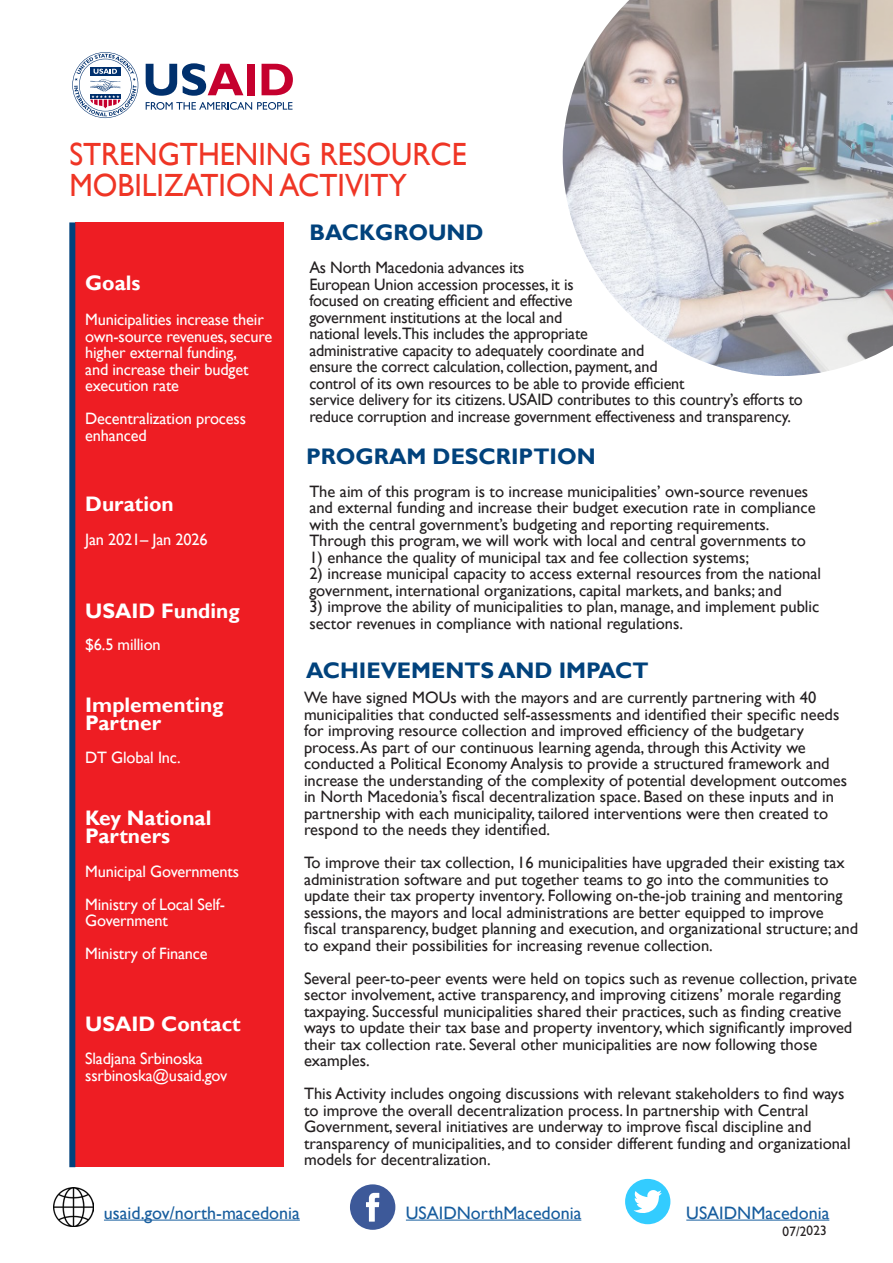
<style>
.page{position:relative;width:893px;height:1263px;background:#fff}
.page>*{position:absolute;margin:0;border:0;box-sizing:border-box;transform-origin:0 0}
.Naslov_36{font:32.1px/31.5px "Gill Sans";color:#ef3525;scale:.93 1}
.t1{font:700 22.5px "Gill Sans";color:#01427c}
.t2{font:700 21px/18px "Gill Sans";color:#fff}
.t3{font:18px "Gill Sans";color:#175d9e}
.t4{font:16.5px/16.5px "Gill Sans";color:#231f20}
.t5{font:16.5px/16.5px "Gill Sans";letter-spacing:-.01em;color:#fff}
.t6{font:13.5px "Gill Sans";color:#231f20}
</style>
<div class="page">
<svg style="left:146px;top:102px;width:146px;height:8px"></svg>
<svg style="left:146px;top:63px;width:97px;height:33px"></svg>
<div style="left:247px;top:64px;width:8px;height:31px;background:#c5002e"></div>
<svg style="left:262px;top:64px;width:31px;height:31px"></svg>
<svg style="left:72px;top:52px;width:66px;height:66px"></svg>
<img style="left:563px;top:0;width:330px;height:376px">
<div style="left:75px;top:222px;width:209px;height:945px;background:#ee1d23"></div>
<div style="left:69px;top:222px;width:6px;height:945px;background:#01427c"></div>
<hr style="left:406px;top:1219px;width:175px;height:1px;background:#175d9e">
<hr style="left:104px;top:1219px;width:196px;height:1px;background:#175d9e">
<hr style="left:686px;top:1219px;width:143px;height:1px;background:#175d9e">
<div style="left:350px;top:1184px;width:45px;height:46px;background:#3d5999;border-radius:50%"></div>
<svg style="left:366px;top:1193px;width:13px;height:28px"></svg>
<div style="left:625px;top:1179px;width:45px;height:45px;background:#3cf;border-radius:50%"></div>
<svg style="left:634px;top:1190px;width:28px;height:23px"></svg>
<img style="left:54px;top:1187px;width:39px;height:40px">
<p class="Naslov_36" style="left:69px;top:139px;width:429px">STRENGTHENING RESOURCE<br>MOBILIZATION ACTIVITY</p>
<p class="t2" style="left:85px;top:274px;width:57px">Goals</p>
<p class="t5" style="left:85px;top:312px;width:189px">Municipalities increase their own-source revenues, secure higher external funding,<br>and increase their budget execution rate</p>
<p class="t5" style="left:85px;top:411px;width:162px">Decentralization process enhanced</p>
<p class="t2" style="left:85px;top:495px;width:90px">Duration</p>
<p class="t5" style="left:85px;top:532px;width:124px">Jan 2021– Jan 2026</p>
<p class="t2" style="left:85px;top:602px;width:156px">USAID Funding</p>
<p class="t5" style="left:85px;top:637px;width:77px">$6.5 million</p>
<p class="t2" style="left:85px;top:696px;width:140px">Implementing<br>Partner</p>
<p class="t5" style="left:85px;top:750px;width:97px">DT Global Inc.</p>
<p class="t2" style="left:85px;top:810px;width:128px">Key National<br>Partners</p>
<p class="t5" style="left:85px;top:863px;width:155px">Municipal Governments</p>
<p class="t5" style="left:85px;top:896px;width:141px">Ministry of Local Self-<br>Government</p>
<p class="t5" style="left:85px;top:946px;width:124px">Ministry of Finance</p>
<p class="t2" style="left:85px;top:1015px;width:157px">USAID Contact</p>
<p class="t5" style="left:85px;top:1051px;width:119px">Sladjana Srbinoska</p>
<p class="t5" style="left:85px;top:1067px;width:144px">ssrbinoska@usaid.gov</p>
<p class="t1" style="left:309px;top:219px;width:176px">BACKGROUND</p>
<p class="t4" style="left:309px;top:260px;width:495px">As North Macedonia advances its<br>European Union accession processes, it is<br>focused on creating efficient and effective<br>government institutions at the local and<br>national levels.This includes the appropriate<br>administrative capacity to adequately coordinate and<br>ensure the correct calculation, collection, payment, and<br>control of its own resources to be able to provide efficient<br>service delivery for its citizens. USAID contributes to this country’s efforts to reduce corruption and increase government effectiveness and transparency.</p>
<p class="t1" style="left:306px;top:443px;width:291px">PROGRAM DESCRIPTION</p>
<p class="t4" style="left:309px;top:483px;width:508px">The aim of this program is to increase municipalities’ own-source revenues and external funding and increase their budget execution rate in compliance with the central government’s budgeting and reporting requirements.<br>Through this program, we will work with local and central governments to</p>
<p class="t4" style="left:309px;top:549px;width:441px">1) enhance the quality of municipal tax and fee collection systems;</p>
<p class="t4" style="left:309px;top:566px;width:513px">2) increase municipal capacity to access external resources from the national government, international organizations, capital markets, and banks; and</p>
<p class="t4" style="left:309px;top:599px;width:512px">3) improve the ability of municipalities to plan, manage, and implement public sector revenues in compliance with national regulations.</p>
<p class="t1" style="left:306px;top:657px;width:344px">ACHIEVEMENTS AND IMPACT</p>
<p class="t4" style="left:304px;top:690px;width:545px">We have signed MOUs with the mayors and are currently partnering with 40 municipalities that conducted self-assessments and identified their specific needs for improving resource collection and improved efficiency of the budgetary process. As part of our continuous learning agenda, through this Activity we conducted a Political Economy Analysis to provide a structured framework and increase the understanding of the complexity of potential development outcomes in North Macedonia’s fiscal decentralization space. Based on these inputs and in partnership with each municipality, tailored interventions were then created to respond to the needs they identified.</p>
<p class="t4" style="left:304px;top:855px;width:556px">To improve their tax collection, 16 municipalities have upgraded their existing tax administration software and put together teams to go into the communities to update their tax property inventory. Following on-the-job training and mentoring sessions, the mayors and local administrations are better equipped to improve fiscal transparency, budget planning and execution, and organizational structure; and to expand their possibilities for increasing revenue collection.</p>
<p class="t4" style="left:304px;top:970px;width:554px">Several peer-to-peer events were held on topics such as revenue collection, private sector involvement, active transparency, and improving citizens’ morale regarding taxpaying. Successful municipalities shared their practices, such as finding creative ways to update their tax base and property inventory, which significantly improved their tax collection rate. Several other municipalities are now following those examples.</p>
<p class="t4" style="left:304px;top:1086px;width:548px">This Activity includes ongoing discussions with relevant stakeholders to find ways to improve the overall decentralization process. In partnership with Central Government, several initiatives are underway to improve fiscal discipline and transparency of municipalities, and to consider different funding and organizational models for decentralization.</p>
<p class="t3" style="left:104px;top:1202px;width:197px">usaid.gov/north-macedonia</p>
<p class="t3" style="left:406px;top:1202px;width:177px">USAIDNorthMacedonia</p>
<p class="t3" style="left:686px;top:1202px;width:145px">USAIDNMacedonia</p>
<p class="t6" style="left:782px;top:1223px;width:46px;rotate:-1deg">07/2023</p>
</div>
